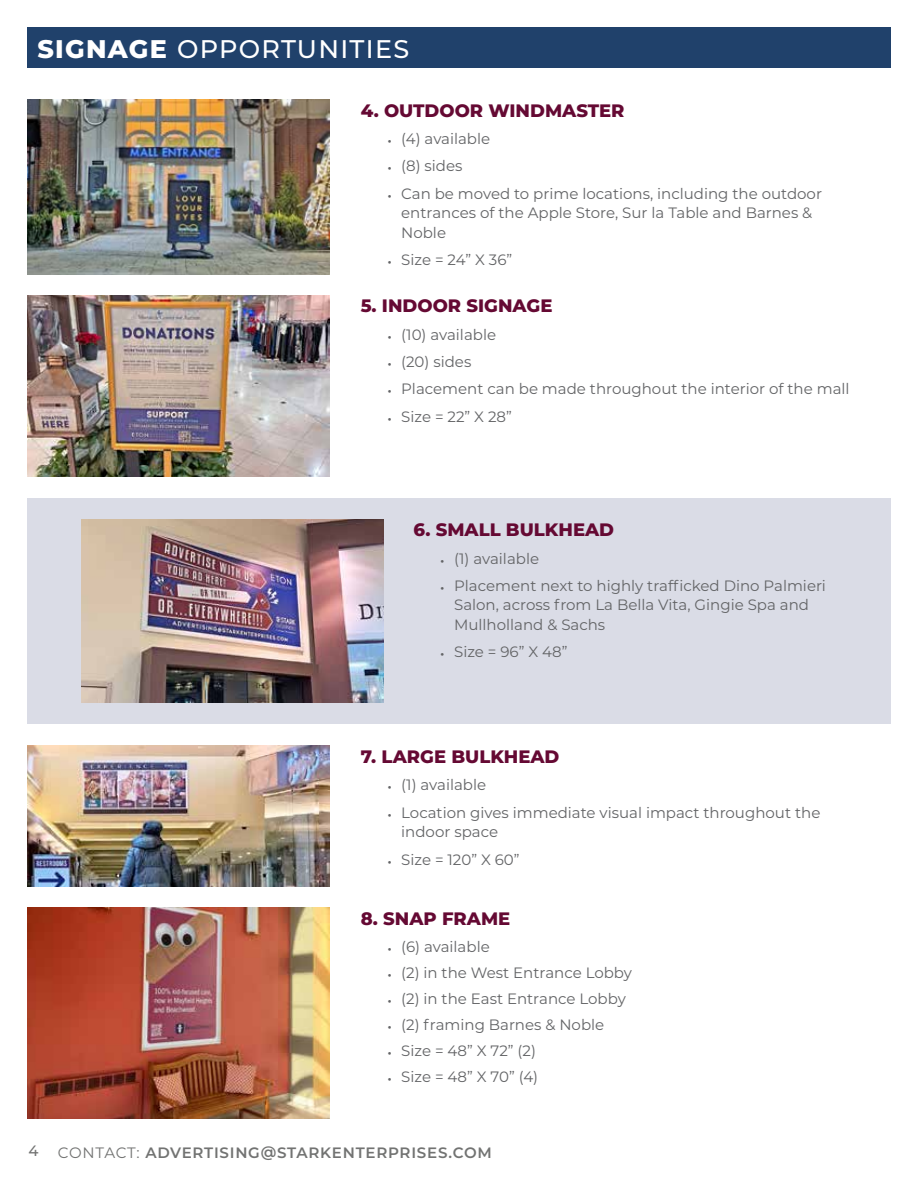
<style>
.page{position:relative;width:918px;height:1188px;background:#fff}
.page>*{position:absolute;margin:0;border:0;box-sizing:border-box;transform-origin:0 0}
.t1{font:500 25.5px "Montserrat";letter-spacing:.05em;color:#fff}
.t2{font:800 18px "Montserrat";color:#650933}
.t3{font:15px/19.5px "Montserrat";color:#636466}
.t4{font:600 15px "Montserrat";letter-spacing:.05em;color:#727372}
.t5{font:500 15px "Montserrat";color:#727372}
.s1{font-weight:800}
.s2{font-family:"Avenir";font-size:7.5px}
.s3{font-weight:400}
</style>
<div class="page">
<img style="left:27px;top:99px;width:302px;height:175px">
<img style="left:27px;top:746px;width:302px;height:140px">
<img style="left:27px;top:908px;width:302px;height:211px">
<img style="left:27px;top:295px;width:302px;height:181px">
<div style="left:27px;top:27px;width:864px;height:40px;background:#20416b"></div>
<div style="left:27px;top:498px;width:864px;height:226px;background:#dadce6"></div>
<img style="left:82px;top:519px;width:302px;height:183px">
<h1 class="t1" style="left:38px;top:31px;width:373px"><span class="s1">SIGNAGE</span> OPPORTUNITIES</h1>
<p class="t2" style="left:361px;top:97px;width:265px">4. OUTDOOR WINDMASTER</p>
<p class="t3" style="left:388px;top:129px;width:104px"><span class="s2">•</span> (4) available</p>
<p class="t3" style="left:388px;top:156px;width:76px"><span class="s2">•</span> (8) sides</p>
<p class="t3" style="left:401px;top:183px;width:422px;text-indent:-14px"><span class="s2">•</span> Can be moved to prime locations, including the outdoor entrances of the Apple Store, Sur la Table and Barnes &amp;<br>Noble</p>
<p class="t3" style="left:388px;top:250px;width:126px"><span class="s2">•</span> Size = 24” X 36”</p>
<p class="t2" style="left:361px;top:293px;width:193px">5. INDOOR SIGNAGE</p>
<p class="t3" style="left:388px;top:324px;width:110px"><span class="s2">•</span> (10) available</p>
<p class="t3" style="left:388px;top:351px;width:85px"><span class="s2">•</span> (20) sides</p>
<p class="t3" style="left:388px;top:379px;width:463px"><span class="s2">•</span> Placement can be made throughout the interior of the mall</p>
<p class="t3" style="left:388px;top:406px;width:126px"><span class="s2">•</span> Size = 22” X 28”</p>
<p class="t2" style="left:414px;top:517px;width:202px">6. SMALL BULKHEAD</p>
<p class="t3" style="left:441px;top:548px;width:100px"><span class="s2">•</span> (1) available</p>
<p class="t3" style="left:454px;top:575px;width:373px;text-indent:-14px"><span class="s2">•</span> Placement next to highly trafficked Dino Palmieri<br>Salon, across from La Bella Vita, Gingie Spa and<br>Mullholland &amp; Sachs</p>
<p class="t3" style="left:441px;top:642px;width:128px"><span class="s2">•</span> Size = 96” X 48”</p>
<p class="t2" style="left:361px;top:744px;width:200px">7. LARGE BULKHEAD</p>
<p class="t3" style="left:388px;top:775px;width:100px"><span class="s2">•</span> (1) available</p>
<p class="t3" style="left:401px;top:802px;width:421px;text-indent:-14px"><span class="s2">•</span> Location gives immediate visual impact throughout the indoor space</p>
<p class="t3" style="left:388px;top:849px;width:133px"><span class="s2">•</span> Size = 120” X 60”</p>
<p class="t2" style="left:361px;top:906px;width:151px">8. SNAP FRAME</p>
<p class="t3" style="left:388px;top:937px;width:104px"><span class="s2">•</span> (6) available</p>
<p class="t3" style="left:388px;top:963px;width:246px"><span class="s2">•</span> (2) in the West Entrance Lobby</p>
<p class="t3" style="left:388px;top:988px;width:240px"><span class="s2">•</span> (2) in the East Entrance Lobby</p>
<p class="t3" style="left:388px;top:1014px;width:218px"><span class="s2">•</span> (2) framing Barnes &amp; Noble</p>
<p class="t3" style="left:388px;top:1040px;width:150px"><span class="s2">•</span> Size = 48” X 72” (2)</p>
<p class="t3" style="left:388px;top:1066px;width:152px"><span class="s2">•</span> Size = 48” X 70” (4)</p>
<p class="t5" style="left:28px;top:1140px;width:12px">4</p>
<p class="t4" style="left:58px;top:1142px;width:436px"><span class="s3">CONTACT:</span> ADVERTISING@STARKENTERPRISES.COM</p>
</div>
